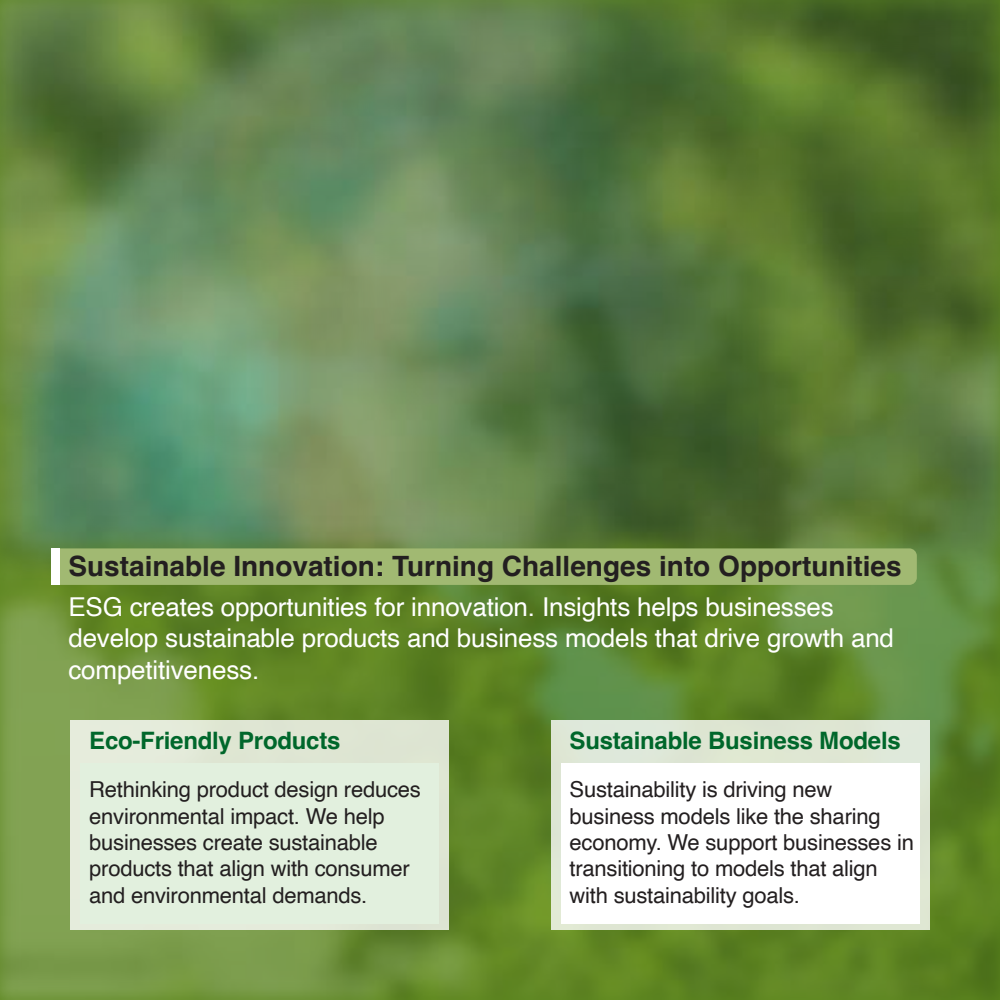
<style>
.page{position:relative;width:1000px;height:1000px;background:#fff}
.page>*{position:absolute;margin:0;border:0;box-sizing:border-box;transform-origin:0 0}
.t1{font:700 28px "Helvetica";color:#231f20}
.t2{font:26px/31.2px "Helvetica";letter-spacing:-.005em;color:#fff}
.t3{font:700 24px "Helvetica";letter-spacing:-.01em;color:#00672b}
.t4{font:22px/26.4px "Helvetica";letter-spacing:-.01em;color:#231f20}
</style>
<div class="page">
<img style="left:0;top:622px;width:1000px;height:378px">
<img style="left:0;top:0;width:1000px;height:622px">
<div style="left:59px;top:548px;width:858px;height:37px;background:#a1b972"></div>
<div style="left:51px;top:548px;width:8px;height:37px;background:#fff"></div>
<div style="left:552px;top:720px;width:378px;height:210px;background:#dee7d3"></div>
<div style="left:562px;top:764px;width:358px;height:160px;background:#fff"></div>
<div style="left:70px;top:720px;width:379px;height:210px;background:#dfe6d3"></div>
<div style="left:80px;top:764px;width:358px;height:160px;background:#e2f0de"></div>
<p class="t1" style="left:68px;top:549px;width:835px">Sustainable Innovation: Turning Challenges into Opportunities</p>
<p class="t2" style="left:68px;top:592px;width:827px">ESG creates opportunities for innovation. Insights helps businesses develop sustainable products and business models that drive growth and competitiveness.</p>
<p class="t3" style="left:89px;top:726px;width:253px">Eco-Friendly Products</p>
<p class="t4" style="left:89px;top:777px;width:333px">Rethinking product design reduces environmental impact. We help businesses create sustainable products that align with consumer and environmental demands.</p>
<p class="t3" style="left:570px;top:726px;width:333px">Sustainable Business Models</p>
<p class="t4" style="left:570px;top:777px;width:346px">Sustainability is driving new business models like the sharing economy. We support businesses in transitioning to models that align with sustainability goals.</p>
</div>
